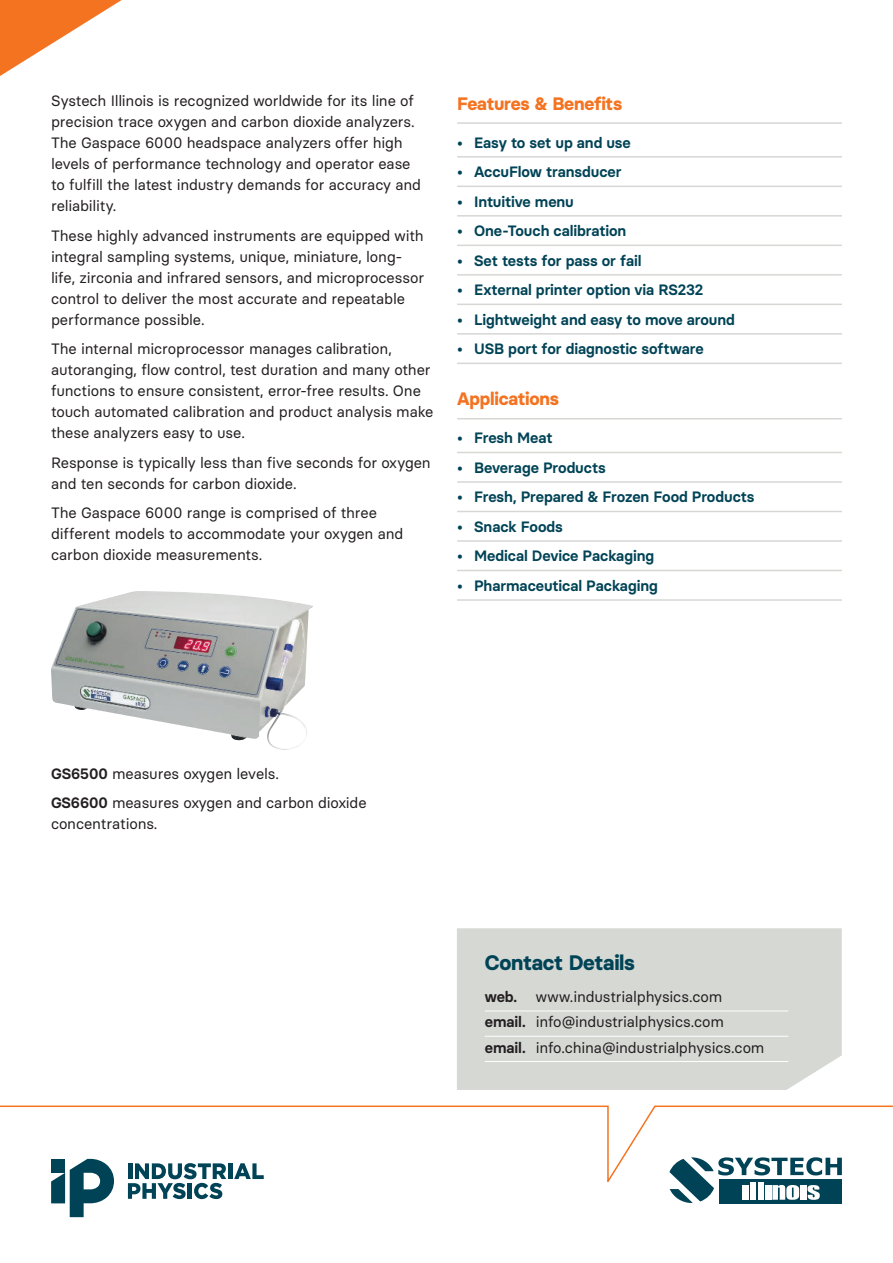
<style>
.page{position:relative;width:893px;height:1263px;background:#fff}
.page>*{position:absolute;margin:0;border:0;box-sizing:border-box;transform-origin:0 0}
.t1{font:700 21px "Basier Circle";letter-spacing:-.01em;color:#004356}
.t2{font:700 18px "Basier Circle";letter-spacing:-.015em;color:#f47321}
.t3{font:15px/21px "Basier Circle";letter-spacing:-.01em;color:#231f20}
.t4{font:600 15px "Basier Circle";letter-spacing:-.005em;color:#004356}
.s1{font-weight:600}
</style>
<div class="page">
<svg style="left:0;top:0;width:122px;height:76px"></svg>
<svg style="left:0;top:1105px;width:893px;height:81px"></svg>
<div style="left:228px;top:1163px;width:5px;height:16px;background:#004356"></div>
<svg style="left:234px;top:1163px;width:30px;height:16px"></svg>
<svg style="left:128px;top:1163px;width:98px;height:36px"></svg>
<svg style="left:51px;top:1159px;width:63px;height:58px"></svg>
<div style="left:457px;top:928px;width:385px;height:162px;background:#d6d8d4"></div>
<hr style="left:485px;top:1010px;width:303px;height:1px;background:#fff">
<hr style="left:485px;top:1036px;width:303px;height:1px;background:#fff">
<hr style="left:485px;top:1061px;width:303px;height:1px;background:#fff">
<svg style="left:669px;top:1157px;width:173px;height:46px"></svg>
<hr style="left:457px;top:122px;width:385px;height:2px;background:#d6d8d4">
<hr style="left:457px;top:156px;width:385px;height:2px;background:#d6d8d4">
<hr style="left:457px;top:186px;width:385px;height:1px;background:#d6d8d4">
<hr style="left:457px;top:215px;width:385px;height:2px;background:#d6d8d4">
<hr style="left:457px;top:245px;width:385px;height:1px;background:#d6d8d4">
<hr style="left:457px;top:274px;width:385px;height:2px;background:#d6d8d4">
<hr style="left:457px;top:304px;width:385px;height:1px;background:#d6d8d4">
<hr style="left:457px;top:333px;width:385px;height:2px;background:#d6d8d4">
<hr style="left:457px;top:363px;width:385px;height:1px;background:#d6d8d4">
<hr style="left:457px;top:418px;width:385px;height:1px;background:#d6d8d4">
<hr style="left:457px;top:452px;width:385px;height:1px;background:#d6d8d4">
<hr style="left:457px;top:481px;width:385px;height:2px;background:#d6d8d4">
<hr style="left:457px;top:511px;width:385px;height:1px;background:#d6d8d4">
<hr style="left:457px;top:540px;width:385px;height:2px;background:#d6d8d4">
<hr style="left:457px;top:570px;width:385px;height:1px;background:#d6d8d4">
<hr style="left:457px;top:599px;width:385px;height:2px;background:#d6d8d4">
<img style="left:51px;top:591px;width:262px;height:159px">
<p class="t3" style="left:51px;top:92px;width:371px">Systech Illinois is recognized worldwide for its line of precision trace oxygen and carbon dioxide analyzers.<br>The Gaspace 6000 headspace analyzers offer high levels of performance technology and operator ease to fulfill the latest industry demands for accuracy and reliability.</p>
<p class="t3" style="left:51px;top:226px;width:375px">These highly advanced instruments are equipped with integral sampling systems, unique, miniature, long&shy;life, zirconia and infrared sensors, and microprocessor control to deliver the most accurate and repeatable performance possible.</p>
<p class="t3" style="left:51px;top:340px;width:384px">The internal microprocessor manages calibration, autoranging, flow control, test duration and many other functions to ensure consistent, error-free results. One touch automated calibration and product analysis make these analyzers easy to use.</p>
<p class="t3" style="left:51px;top:453px;width:381px">Response is typically less than five seconds for oxygen and ten seconds for carbon dioxide.</p>
<p class="t3" style="left:51px;top:504px;width:354px">The Gaspace 6000 range is comprised of three different models to accommodate your oxygen and carbon dioxide measurements.</p>
<p class="t2" style="left:457px;top:96px;width:167px">Features &amp; Benefits</p>
<p class="t4" style="left:457px;top:136px;width:175px">• Easy to set up and use</p>
<p class="t4" style="left:457px;top:166px;width:166px">• AccuFlow transducer</p>
<p class="t4" style="left:457px;top:195px;width:118px">• Intuitive menu</p>
<p class="t4" style="left:457px;top:225px;width:171px">• One-Touch calibration</p>
<p class="t4" style="left:457px;top:254px;width:186px">• Set tests for pass or fail</p>
<p class="t4" style="left:457px;top:284px;width:248px">• External printer option via RS232</p>
<p class="t4" style="left:457px;top:313px;width:279px">• Lightweight and easy to move around</p>
<p class="t4" style="left:457px;top:343px;width:248px">• USB port for diagnostic software</p>
<p class="t2" style="left:457px;top:392px;width:103px">Applications</p>
<p class="t4" style="left:457px;top:432px;width:97px">• Fresh Meat</p>
<p class="t4" style="left:457px;top:461px;width:150px">• Beverage Products</p>
<p class="t4" style="left:457px;top:491px;width:299px">• Fresh, Prepared &amp; Frozen Food Products</p>
<p class="t4" style="left:457px;top:520px;width:107px">• Snack Foods</p>
<p class="t4" style="left:457px;top:550px;width:199px">• Medical Device Packaging</p>
<p class="t4" style="left:457px;top:579px;width:202px">• Pharmaceutical Packaging</p>
<p class="t3" style="left:51px;top:760px;width:317px;line-height:29.5px"><span class="s1">GS6500</span> measures oxygen levels.<br><span class="s1">GS6600</span> measures oxygen and carbon dioxide</p>
<p class="t3" style="left:51px;top:815px;width:108px">concentrations.</p>
<h1 class="t1" style="left:485px;top:950px;width:152px">Contact Details</h1>
<p class="t3" style="left:485px;top:985px;width:281px;line-height:25.2px"><span class="s1">web.</span> www.industrialphysics.com <span class="s1">email.</span> info@industrialphysics.com <span class="s1">email.</span> info.china@industrialphysics.com</p>
</div>
